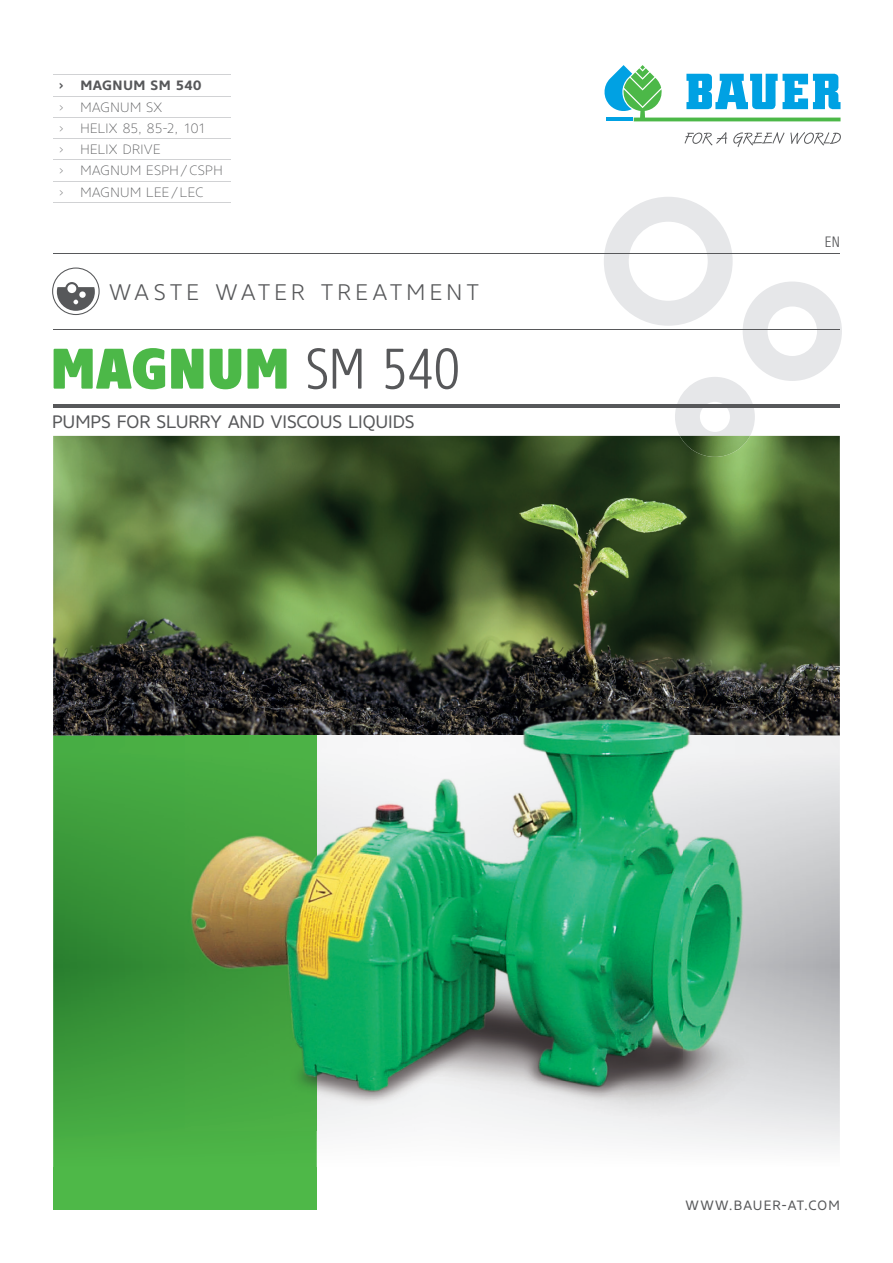
<style>
.page{position:relative;width:893px;height:1263px;background:#fff}
.page>*{position:absolute;margin:0;border:0;box-sizing:border-box;transform-origin:0 0}
.t1{font:900 57px "Core Sans NR97 Cn";letter-spacing:.02em;color:#4cb848}
.t2{font:300 22.5px "Core Sans NR35";letter-spacing:.195em;color:#57585a}
.t3{font:18px "Core Sans NR45";letter-spacing:-.005em;color:#57585a}
.t4{font:300 15px "Core Sans NR37 Cn";color:#57585a}
.t5{font:13.5px/21.3px "Core Sans NR25 Extra Lt";letter-spacing:.03em;color:#57585a}
.t6{font:13.5px "Core Sans NR45";letter-spacing:.085em;color:#57585a}
.t7{font:700 13.5px "Core Sans NR65";letter-spacing:.03em;color:#57585a}
.s1{font-family:"Core Sans NR37 Cn";font-weight:300;color:#57585a}
</style>
<div class="page">
<svg style="left:52px;top:267px;width:48px;height:48px"></svg>
<img style="left:53px;top:436px;width:787px;height:731px">
<svg style="left:604px;top:197px;width:238px;height:239px"></svg>
<img style="left:680px;top:436px;width:70px;height:21px">
<div style="left:53px;top:1167px;width:264px;height:43px;background:#4eb848"></div>
<img style="left:53px;top:736px;width:133px;height:1px">
<hr style="left:53px;top:329px;width:787px;height:1px;background:#57585a">
<hr style="left:53px;top:404px;width:787px;height:4px;background:#57585a">
<hr style="left:53px;top:253px;width:787px;height:1px;background:#57585a">
<svg style="left:604px;top:65px;width:236px;height:56px"></svg>
<svg style="left:684px;top:132px;width:43px;height:13px"></svg>
<svg style="left:733px;top:132px;width:108px;height:15px"></svg>
<svg style="left:53px;top:74px;width:21px;height:1px"></svg>
<hr style="left:74px;top:74px;width:156px;height:1px;background:#d1d2d4">
<svg style="left:53px;top:96px;width:21px;height:1px"></svg>
<hr style="left:74px;top:96px;width:156px;height:1px;background:#d1d2d4">
<svg style="left:53px;top:117px;width:21px;height:1px"></svg>
<hr style="left:74px;top:117px;width:156px;height:1px;background:#d1d2d4">
<svg style="left:53px;top:138px;width:21px;height:1px"></svg>
<hr style="left:74px;top:138px;width:156px;height:1px;background:#d1d2d4">
<svg style="left:53px;top:159px;width:21px;height:1px"></svg>
<hr style="left:74px;top:159px;width:156px;height:1px;background:#d1d2d4">
<svg style="left:53px;top:181px;width:21px;height:1px"></svg>
<hr style="left:74px;top:181px;width:156px;height:1px;background:#d1d2d4">
<svg style="left:53px;top:202px;width:21px;height:1px"></svg>
<hr style="left:74px;top:202px;width:156px;height:1px;background:#d1d2d4">
<img style="left:186px;top:708px;width:602px;height:422px">
<img style="left:317px;top:736px;width:471px;height:1px">
<img style="left:186px;top:736px;width:131px;height:1px">
<p class="t7" style="left:59px;top:77px;width:144px">› MAGNUM SM 540</p>
<p class="t5" style="left:59px;top:96px;width:165px">› MAGNUM SX<br>› HELIX 85, 85-2, 101<br>› HELIX DRIVE<br>› MAGNUM ESPH / CSPH › MAGNUM LEE / LEC</p>
<h2 class="t2" style="left:109px;top:277px;width:371px">WASTE WATER TREATMENT</h2>
<h1 class="t1" style="left:51px;top:332px;width:410px">MAGNUM <span class="s1">SM 540</span></h1>
<h3 class="t3" style="left:52px;top:410px;width:364px">PUMPS FOR SLURRY AND VISCOUS LIQUIDS</h3>
<p class="t4" style="left:825px;top:232px;width:16px">EN</p>
<p class="t6" style="left:685px;top:1196px;width:156px">WWW.BAUER-AT.COM</p>
</div>
